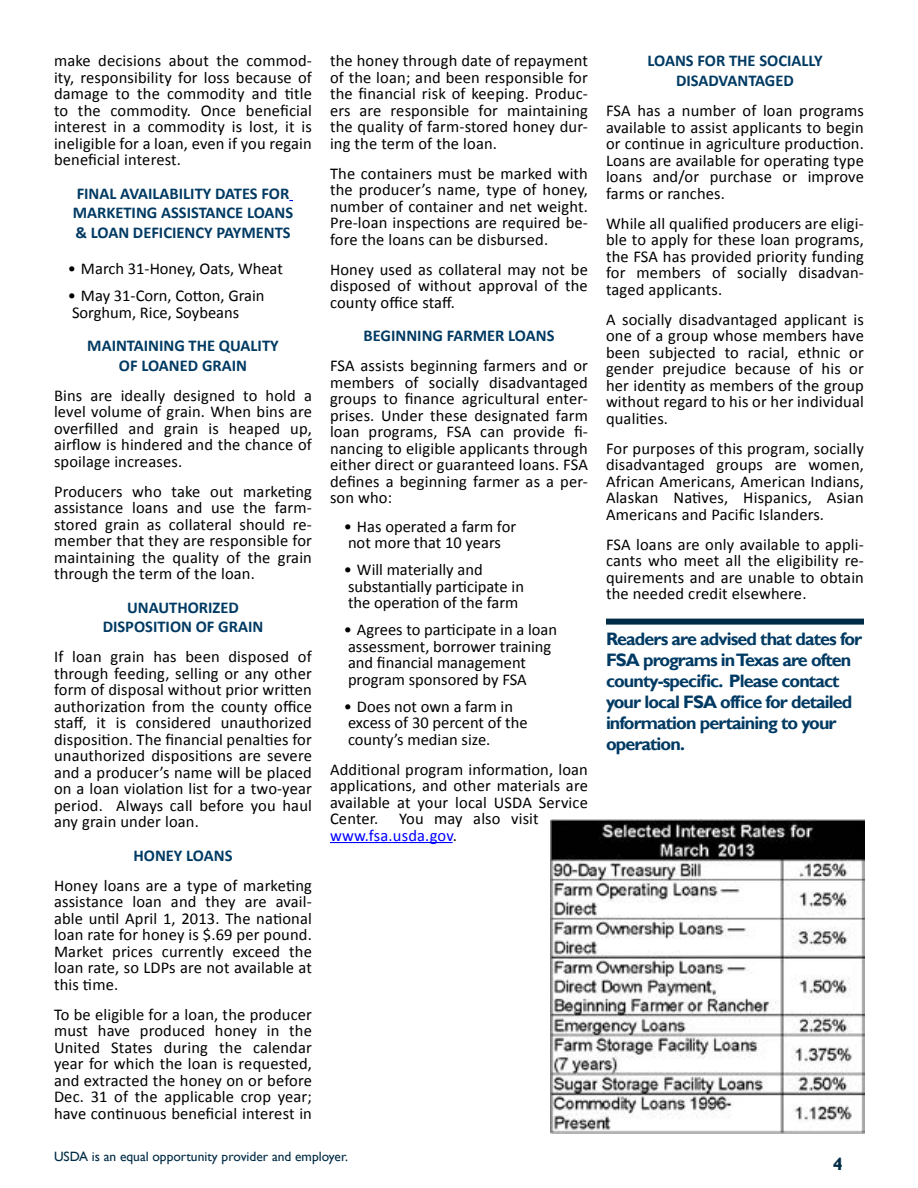
<style>
.page{position:relative;width:918px;height:1188px;background:#fff}
.page>*{position:absolute;margin:0;border:0;box-sizing:border-box;transform-origin:0 0}
.t1{font:700 18px/21px "Gill Sans";letter-spacing:-.05em;color:#003a63}
.t2{font:700 18px "Gill Sans";color:#002b44}
.t3{font:16.5px/16.5px "Calibri";letter-spacing:.01em;color:#000;text-align:justify}
.t4{font:700 16.5px/19.8px "Calibri";color:#003a63;text-align:center}
.t5{font:13.5px "Gill Sans";color:#002b44}
.s1{color:#00f}
</style>
<div class="page">
<hr style="left:330px;top:842px;width:123px;height:1px;background:#00f">
<div style="left:606px;top:619px;width:258px;height:6px;background:#002b44"></div>
<img style="left:551px;top:820px;width:313px;height:314px">
<p class="t3" style="left:54px;top:53px;width:259px">make decisions about the commod&shy;ity, responsibility for loss because of damage to the commodity and title to the commodity. Once beneficial interest in a commodity is lost, it is ineligible for a loan, even if you regain beneficial interest.</p>
<p class="t4" style="left:73px;top:183px;width:222px;text-align:left">FINAL AVAILABILITY DATES FOR<br>MARKETING ASSISTANCE LOANS &amp; LOAN DEFICIENCY PAYMENTS</p>
<p class="t3" style="left:68px;top:261px;width:217px">• March 31-Honey, Oats, Wheat</p>
<p class="t3" style="left:68px;top:288px;width:198px">• May 31-Corn, Cotton, Grain<br>Sorghum, Rice, Soybeans</p>
<p class="t4" style="left:87px;top:336px;width:193px">MAINTAINING THE QUALITY<br>OF LOANED GRAIN</p>
<p class="t3" style="left:54px;top:387px;width:259px">Bins are ideally designed to hold a level volume of grain. When bins are overfilled and grain is heaped up, airflow is hindered and the chance of spoilage increases.</p>
<p class="t3" style="left:54px;top:483px;width:260px">Producers who take out marketing assistance loans and use the farm&shy;stored grain as collateral should re&shy;member that they are responsible for maintaining the quality of the grain through the term of the loan.</p>
<p class="t4" style="left:103px;top:597px;width:162px">UNAUTHORIZED<br>DISPOSITION OF GRAIN</p>
<p class="t3" style="left:54px;top:649px;width:259px">If loan grain has been disposed of through feeding, selling or any other form of disposal without prior written authorization from the county office staff, it is considered unauthorized disposition. The financial penalties for unauthorized dispositions are severe and a producer’s name will be placed on a loan violation list for a two-year period. Always call before you haul any grain under loan.</p>
<p class="t4" style="left:133px;top:845px;width:101px">HONEY LOANS</p>
<p class="t3" style="left:54px;top:877px;width:259px">Honey loans are a type of marketing assistance loan and they are avail&shy;able until April 1, 2013. The national loan rate for honey is $.69 per pound.<br>Market prices currently exceed the loan rate, so LDPs are not available at this time.</p>
<p class="t3" style="left:54px;top:1006px;width:259px">To be eligible for a loan, the producer must have produced honey in the United States during the calendar year for which the loan is requested, and extracted the honey on or before Dec. 31 of the applicable crop year; have continuous beneficial interest in</p>
<p class="t3" style="left:330px;top:53px;width:259px">the honey through date of repayment of the loan; and been responsible for the financial risk of keeping. Produc&shy;ers are responsible for maintaining the quality of farm-stored honey dur&shy;ing the term of the loan.</p>
<p class="t3" style="left:330px;top:165px;width:259px">The containers must be marked with the producer’s name, type of honey, number of container and net weight.<br>Pre-loan inspections are required be&shy;fore the loans can be disbursed.</p>
<p class="t3" style="left:330px;top:261px;width:259px">Honey used as collateral may not be disposed of without approval of the county office staff.</p>
<p class="t4" style="left:364px;top:326px;width:192px">BEGINNING FARMER LOANS</p>
<p class="t3" style="left:330px;top:357px;width:260px">FSA assists beginning farmers and or members of socially disadvantaged groups to finance agricultural enter&shy;prises. Under these designated farm loan programs, FSA can provide fi&shy;nancing to eligible applicants through either direct or guaranteed loans. FSA defines a beginning farmer as a per&shy;son who:</p>
<p class="t3" style="left:344px;top:518px;width:174px">• Has operated a farm for not more that 10 years</p>
<p class="t3" style="left:344px;top:561px;width:182px;text-align:left">• Will materially and substantially participate in the operation of the farm</p>
<p class="t3" style="left:344px;top:621px;width:215px;text-align:left">• Agrees to participate in a loan assessment, borrower training and financial management program sponsored by FSA</p>
<p class="t3" style="left:344px;top:698px;width:185px;text-align:left">• Does not own a farm in excess of 30 percent of the county’s median size.</p>
<p class="t3" style="left:330px;top:761px;width:259px">Additional program information, loan applications, and other materials are available at your local USDA Service Center.</p>
<p class="t3" style="left:330px;top:810px;width:210px;text-indent:69px">You may also visit <span class="s1">www.fsa.usda.gov</span>.</p>
<p class="t4" style="left:647px;top:51px;width:177px">LOANS FOR THE SOCIALLY<br>DISADVANTAGED</p>
<p class="t3" style="left:606px;top:103px;width:259px">FSA has a number of loan programs available to assist applicants to begin or continue in agriculture production.<br>Loans are available for operating type loans and/or purchase or improve farms or ranches.</p>
<p class="t3" style="left:606px;top:215px;width:259px">While all qualified producers are eligi&shy;ble to apply for these loan programs, the FSA has provided priority funding for members of socially disadvan&shy;taged applicants.</p>
<p class="t3" style="left:606px;top:311px;width:259px">A socially disadvantaged applicant is one of a group whose members have been subjected to racial, ethnic or gender prejudice because of his or her identity as members of the group without regard to his or her individual qualities.</p>
<p class="t3" style="left:606px;top:440px;width:259px">For purposes of this program, socially disadvantaged groups are women, African Americans, American Indians, Alaskan Natives, Hispanics, Asian Americans and Pacific Islanders.</p>
<p class="t3" style="left:606px;top:536px;width:259px">FSA loans are only available to appli&shy;cants who meet all the eligibility re&shy;quirements and are unable to obtain the needed credit elsewhere.</p>
<p class="t1" style="left:606px;top:629px;width:258px">Readers are advised that dates for<br>FSA programs in Texas are often county-specific. Please contact your local FSA office for detailed information pertaining to your operation.</p>
<p class="t5" style="left:54px;top:1149px;width:295px">USDA is an equal opportunity provider and employer.</p>
<p class="t2" style="left:833px;top:1153px;width:11px">4</p>
</div>
